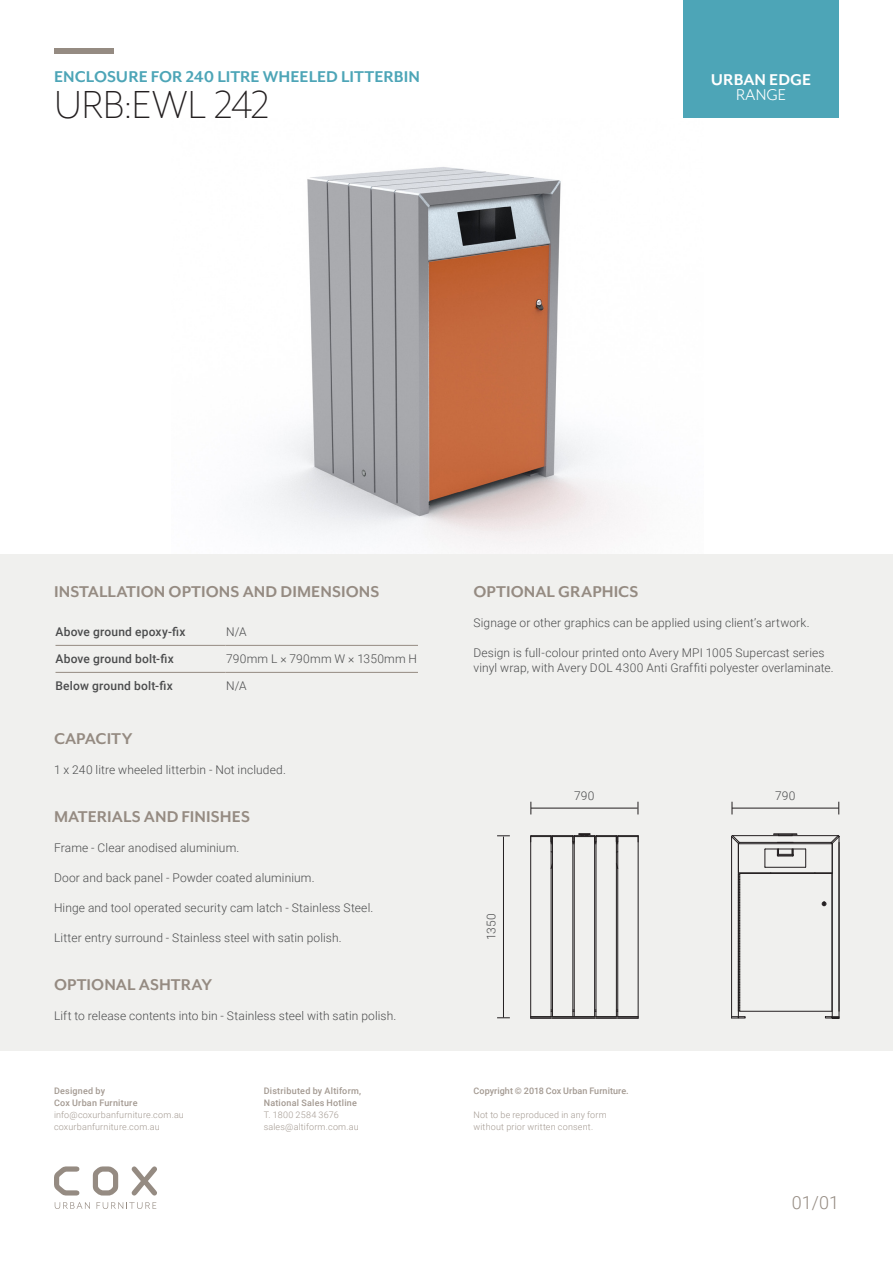
<style>
.page{position:relative;width:893px;height:1263px;background:#fff}
.page>*{position:absolute;margin:0;border:0;box-sizing:border-box;transform-origin:0 0}
.Product_Code_Heading{font:300 45px "Mr Eaves Mod OT";letter-spacing:-.01em;color:#231f20}
.Heading__Uppercase{font:700 18px "Mr Eaves Mod OT";letter-spacing:.005em;color:#958b82}
.Heading__Uppercase-2{font:700 18px "Mr Eaves Mod OT";color:#4da5b7}
.t1{font:700 18px "Mr Eaves Mod OT";color:#fff}
.t2{font:18px "Mr Eaves Mod OT";color:#fff}
.t3{font:300 18px "Roboto";color:#958b82}
.Body_Copy{font:300 12px/15px "Roboto";letter-spacing:.01em;color:#4b4c4d}
.Body_Copy_Bold__Tabl{font:500 12px "Roboto";letter-spacing:.02em;color:#4b4c4d}
.Product_Measurements{font:300 12px "Roboto";letter-spacing:.01em;color:#4b4c4d}
.Contact_Details_Brow{font:300 9px/12px "Roboto";letter-spacing:.02em;color:#a39991}
.Contact_Details_Brow-2{font:500 9px/12px "Roboto";letter-spacing:.025em;color:#a39991}
</style>
<div class="page">
<div style="left:683px;top:0;width:156px;height:118px;background:#4da5b7"></div>
<div style="left:54px;top:49px;width:60px;height:5px;background:#958b82"></div>
<svg style="left:54px;top:1166px;width:25px;height:29px"></svg>
<svg style="left:93px;top:1166px;width:25px;height:29px"></svg>
<svg style="left:132px;top:1166px;width:25px;height:29px"></svg>
<svg style="left:55px;top:1202px;width:35px;height:7px"></svg>
<svg style="left:97px;top:1202px;width:59px;height:7px"></svg>
<img style="left:254px;top:167px;width:373px;height:382px">
<div style="left:0;top:554px;width:893px;height:497px;background:#f0f0ee"></div>
<hr style="left:56px;top:645px;width:169px;height:1px;background:#958b82">
<hr style="left:225px;top:645px;width:193px;height:1px;background:#958b82">
<hr style="left:56px;top:672px;width:169px;height:1px;background:#958b82">
<hr style="left:225px;top:672px;width:193px;height:1px;background:#958b82">
<svg style="left:530px;top:834px;width:109px;height:185px"></svg>
<svg style="left:731px;top:834px;width:109px;height:185px"></svg>
<hr style="left:531px;top:808px;width:107px;height:1px;background:#231f20">
<svg style="left:531px;top:802px;width:1px;height:12px"></svg>
<svg style="left:638px;top:802px;width:1px;height:12px"></svg>
<hr style="left:732px;top:808px;width:107px;height:1px;background:#231f20">
<svg style="left:732px;top:802px;width:1px;height:12px"></svg>
<hr style="left:503px;top:836px;width:1px;height:181px;background:#231f20">
<svg style="left:497px;top:1017px;width:13px;height:1px"></svg>
<svg style="left:497px;top:835px;width:13px;height:1px"></svg>
<p class="Heading__Uppercase-2" style="left:54px;top:67px;width:367px">ENCLOSURE FOR 240 LITRE WHEELED LITTERBIN</p>
<p class="Product_Code_Heading" style="left:54px;top:80px;width:217px">URB:EWL 242</p>
<h2 class="t1" style="left:711px;top:69px;width:102px">URBAN EDGE</h2>
<h2 class="t2" style="left:736px;top:85px;width:52px">RANGE</h2>
<p class="Heading__Uppercase" style="left:54px;top:581px;width:327px">INSTALLATION OPTIONS AND DIMENSIONS</p>
<p class="Body_Copy_Bold__Tabl" style="left:56px;top:624px;width:131px">Above ground epoxy-fix</p>
<p class="Body_Copy" style="left:226px;top:624px;width:22px">N/A</p>
<p class="Body_Copy_Bold__Tabl" style="left:56px;top:651px;width:120px">Above ground bolt-fix</p>
<p class="Body_Copy" style="left:226px;top:651px;width:192px">790mm L × 790mm W × 1350mm H</p>
<p class="Body_Copy_Bold__Tabl" style="left:56px;top:678px;width:119px">Below ground bolt-fix</p>
<p class="Body_Copy" style="left:226px;top:678px;width:22px">N/A</p>
<p class="Heading__Uppercase" style="left:54px;top:729px;width:80px">CAPACITY</p>
<p class="Body_Copy" style="left:54px;top:762px;width:233px">1 x 240 litre wheeled litterbin - Not included.</p>
<p class="Heading__Uppercase" style="left:54px;top:807px;width:197px">MATERIALS AND FINISHES</p>
<p class="Body_Copy" style="left:54px;top:840px;width:187px">Frame - Clear anodised aluminium.</p>
<p class="Body_Copy" style="left:54px;top:870px;width:262px">Door and back panel - Powder coated aluminium.</p>
<p class="Body_Copy" style="left:54px;top:900px;width:321px">Hinge and tool operated security cam latch - Stainless Steel.</p>
<p class="Body_Copy" style="left:54px;top:930px;width:289px">Litter entry surround - Stainless steel with satin polish.</p>
<p class="Heading__Uppercase" style="left:54px;top:975px;width:160px">OPTIONAL ASHTRAY</p>
<p class="Body_Copy" style="left:54px;top:1008px;width:344px">Lift to release contents into bin - Stainless steel with satin polish.</p>
<p class="Contact_Details_Brow-2" style="left:54px;top:1084px;width:85px">Designed by<br>Cox Urban Furniture</p>
<p class="Contact_Details_Brow" style="left:54px;top:1108px;width:131px">info@coxurbanfurniture.com.au coxurbanfurniture.com.au</p>
<p class="Contact_Details_Brow-2" style="left:264px;top:1084px;width:99px">Distributed by Altiform,<br>National Sales Hotline</p>
<p class="Contact_Details_Brow" style="left:264px;top:1108px;width:96px">T. 1800 2584 3676 sales@altiform.com.au</p>
<p class="Heading__Uppercase" style="left:473px;top:581px;width:166px">OPTIONAL GRAPHICS</p>
<p class="Body_Copy" style="left:473px;top:614px;width:338px">Signage or other graphics can be applied using client’s artwork.</p>
<p class="Body_Copy" style="left:473px;top:644px;width:362px">Design is full-colour printed onto Avery MPI 1005 Supercast series vinyl wrap, with Avery DOL 4300 Anti Graffiti polyester overlaminate.</p>
<p class="Product_Measurements" style="left:483px;top:940px;width:28px;rotate:-90deg">1350</p>
<p class="Product_Measurements" style="left:574px;top:787px;width:22px">790</p>
<p class="Product_Measurements" style="left:775px;top:787px;width:22px">790</p>
<p class="Contact_Details_Brow-2" style="left:473px;top:1084px;width:157px">Copyright © 2018 Cox Urban Furniture.</p>
<p class="Contact_Details_Brow" style="left:473px;top:1108px;width:135px">Not to be reproduced in any form without prior written consent.</p>
<p class="t3" style="left:792px;top:1190px;width:49px">01/01</p>
</div>
